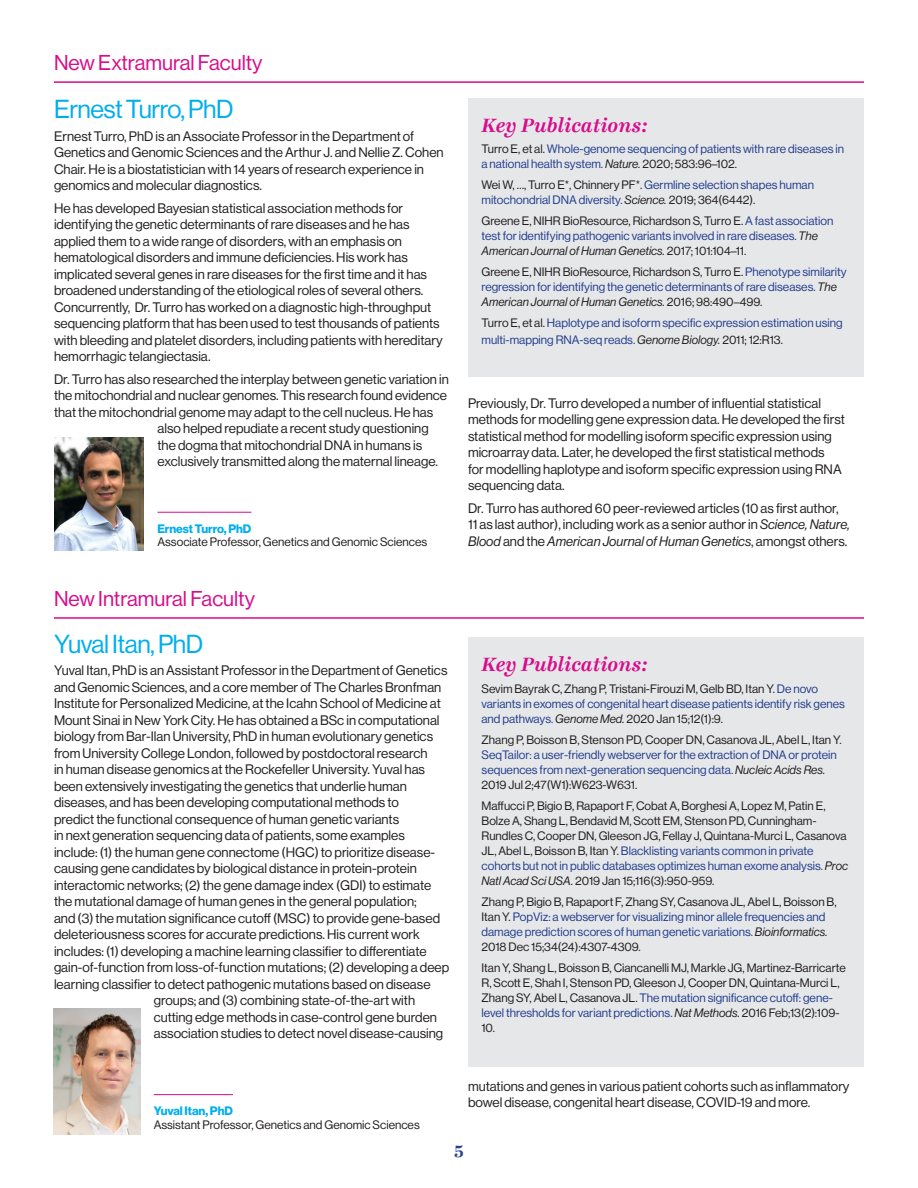
<style>
.page{position:relative;width:918px;height:1188px;background:#fff}
.page>*{position:absolute;margin:0;border:0;box-sizing:border-box;transform-origin:0 0}
.t1{font:25.5px "N Haas Grotesk DS Std 55 Rg";letter-spacing:-.02em;color:#00aeef}
.t2{font:21px "N Haas Grotesk DS Std 55 Rg";color:#d70c8c}
.t3{font:italic 700 21px "Ingeborg";color:#d70c8c}
.t4{font:700 18px "Ingeborg";color:#253f8e}
.t5{font:13.5px/16.5px "N Haas Grotesk DS Std 55 Rg";color:#231f20}
.t6{font:12px/15px "N Haas Grotesk DS Std 55 Rg";color:#253f8e}
.t7{font:12px/15px "N Haas Grotesk DS Std 55 Rg";color:#231f20}
.s1{font-family:"N Haas Grotesk DS Std 75 Bd";color:#00aeef}
.s2{color:#231f20}
.s3{font-family:"N Haas Grotesk DS Std 56 It";color:#231f20}
.s4{font-family:"N Haas Grotesk DS Std 56 It"}
.s5{color:#253f8e}
</style>
<div class="page">
<hr style="left:54px;top:81px;width:810px;height:2px;background:#d70c8c">
<div style="left:468px;top:99px;width:396px;height:278px;background:#e6e7e9"></div>
<hr style="left:158px;top:512px;width:93px;height:1px;background:#d70c8c">
<img style="left:54px;top:438px;width:90px;height:113px">
<hr style="left:154px;top:1094px;width:79px;height:1px;background:#d70c8c">
<img style="left:54px;top:1008px;width:86px;height:126px">
<hr style="left:54px;top:617px;width:810px;height:2px;background:#d70c8c">
<div style="left:468px;top:637px;width:396px;height:430px;background:#e6e7e9"></div>
<p class="t2" style="left:54px;top:51px;width:210px">New Extramural Faculty</p>
<p class="t1" style="left:54px;top:95px;width:181px">Ernest Turro, PhD</p>
<p class="t5" style="left:54px;top:128px;width:391px">Ernest Turro, PhD is an Associate Professor in the Department of Genetics and Genomic Sciences and the Arthur J. and Nellie Z. Cohen Chair. He is a biostatistician with 14 years of research experience in genomics and molecular diagnostics.</p>
<p class="t5" style="left:54px;top:200px;width:390px">He has developed Bayesian statistical association methods for identifying the genetic determinants of rare diseases and he has applied them to a wide range of disorders, with an emphasis on hematological disorders and immune deficiencies. His work has implicated several genes in rare diseases for the first time and it has broadened understanding of the etiological roles of several others.<br>Concurrently, Dr. Turro has worked on a diagnostic high-throughput sequencing platform that has been used to test thousands of patients with bleeding and platelet disorders, including patients with hereditary hemorrhagic telangiectasia.</p>
<p class="t5" style="left:54px;top:371px;width:396px">Dr. Turro has also researched the interplay between genetic variation in</p>
<p class="t5" style="left:54px;top:387px;width:395px">the mitochondrial and nuclear genomes. This research found evidence</p>
<p class="t5" style="left:54px;top:404px;width:381px">that the mitochondrial genome may adapt to the cell nucleus. He has</p>
<p class="t5" style="left:158px;top:420px;width:273px">also helped repudiate a recent study questioning</p>
<p class="t5" style="left:158px;top:437px;width:266px">the dogma that mitochondrial DNA in humans is</p>
<p class="t5" style="left:158px;top:453px;width:282px">exclusively transmitted along the maternal lineage.</p>
<p class="t7" style="left:158px;top:522px;width:271px;line-height:13.5px"><span class="s1">Ernest Turro, PhD<br></span>Associate Professor, Genetics and Genomic Sciences</p>
<p class="t2" style="left:54px;top:587px;width:203px">New Intramural Faculty</p>
<p class="t1" style="left:54px;top:629px;width:151px">Yuval Itan, PhD</p>
<p class="t5" style="left:54px;top:662px;width:395px">Yuval Itan, PhD is an Assistant Professor in the Department of Genetics</p>
<p class="t5" style="left:54px;top:679px;width:389px">and Genomic Sciences, and a core member of The Charles Bronfman</p>
<p class="t5" style="left:54px;top:695px;width:388px">Institute for Personalized Medicine, at the Icahn School of Medicine at</p>
<p class="t5" style="left:54px;top:712px;width:387px">Mount Sinai in New York City. He has obtained a BSc in computational</p>
<p class="t5" style="left:54px;top:728px;width:381px">biology from Bar-Ilan University, PhD in human evolutionary genetics</p>
<p class="t5" style="left:54px;top:745px;width:375px">from University College London, followed by postdoctoral research</p>
<p class="t5" style="left:54px;top:761px;width:373px">in human disease genomics at the Rockefeller University. Yuval has</p>
<p class="t5" style="left:54px;top:778px;width:354px">been extensively investigating the genetics that underlie human</p>
<p class="t5" style="left:54px;top:794px;width:347px">diseases, and has been developing computational methods to</p>
<p class="t5" style="left:54px;top:811px;width:347px">predict the functional consequence of human genetic variants</p>
<p class="t5" style="left:54px;top:827px;width:352px">in next generation sequencing data of patients, some examples</p>
<p class="t5" style="left:54px;top:844px;width:383px">include: (1) the human gene connectome (HGC) to prioritize disease-</p>
<p class="t5" style="left:54px;top:860px;width:364px">causing gene candidates by biological distance in protein-protein</p>
<p class="t5" style="left:54px;top:877px;width:379px">interactomic networks; (2) the gene damage index (GDI) to estimate</p>
<p class="t5" style="left:54px;top:893px;width:364px">the mutational damage of human genes in the general population;</p>
<p class="t5" style="left:54px;top:910px;width:388px">and (3) the mutation significance cutoff (MSC) to provide gene-based</p>
<p class="t5" style="left:54px;top:926px;width:367px">deleteriousness scores for accurate predictions. His current work</p>
<p class="t5" style="left:54px;top:943px;width:374px">includes: (1) developing a machine learning classifier to differentiate</p>
<p class="t5" style="left:54px;top:959px;width:397px">gain-of-function from loss-of-function mutations; (2) developing a deep</p>
<p class="t5" style="left:54px;top:976px;width:378px">learning classifier to detect pathogenic mutations based on disease</p>
<p class="t5" style="left:154px;top:992px;width:263px">groups; and (3) combining state-of-the-art with</p>
<p class="t5" style="left:154px;top:1009px;width:285px">cutting edge methods in case-control gene burden</p>
<p class="t5" style="left:154px;top:1025px;width:291px">association studies to detect novel disease-causing</p>
<p class="t7" style="left:154px;top:1104px;width:267px;line-height:13.5px"><span class="s1">Yuval Itan, PhD<br></span>Assistant Professor, Genetics and Genomic Sciences</p>
<p class="t3" style="left:482px;top:113px;width:168px">Key Publications:</p>
<p class="t6" style="left:482px;top:142px;width:364px"><span class="s2">Turro E, et al.</span> Whole-genome sequencing of patients with rare diseases in a national health system. <span class="s3">Nature.</span> <span class="s2">2020; 583:96–102.</span></p>
<p class="t6" style="left:482px;top:178px;width:334px"><span class="s2">Wei W, …, Turro E*, Chinnery PF*.</span> Germline selection shapes human mitochondrial DNA diversity. <span class="s3">Science.</span> <span class="s2">2019; 364(6442).</span></p>
<p class="t6" style="left:482px;top:214px;width:353px"><span class="s2">Greene E, NIHR BioResource, Richardson S, Turro E.</span> A fast association test for identifying pathogenic variants involved in rare diseases. <span class="s3">The<br>American Journal of Human Genetics.</span> <span class="s2">2017; 101:104–11.</span></p>
<p class="t6" style="left:482px;top:265px;width:367px"><span class="s2">Greene E, NIHR BioResource, Richardson S, Turro E.</span> Phenotype similarity regression for identifying the genetic determinants of rare diseases. <span class="s3">The<br>American Journal of Human Genetics.</span> <span class="s2">2016; 98:490–499.</span></p>
<p class="t6" style="left:482px;top:315px;width:363px;line-height:16.5px"><span class="s2">Turro E, et al.</span> Haplotype and isoform specific expression estimation using multi-mapping RNA-seq reads. <span class="s3">Genome Biology.</span> <span class="s2">2011; 12:R13.</span></p>
<p class="t5" style="left:468px;top:395px;width:378px">Previously, Dr. Turro developed a number of influential statistical methods for modelling gene expression data. He developed the first statistical method for modelling isoform specific expression using microarray data. Later, he developed the first statistical methods<br>for modelling haplotype and isoform specific expression using RNA sequencing data.</p>
<p class="t5" style="left:468px;top:500px;width:383px">Dr. Turro has authored 60 peer-reviewed articles (10 as first author,<br>11 as last author), including work as a senior author in <span class="s4">Science, Nature,<br>Blood</span> and the <span class="s4">American Journal of Human Genetics</span>, amongst others.</p>
<p class="t3" style="left:482px;top:652px;width:168px">Key Publications:</p>
<p class="t6" style="left:482px;top:681px;width:365px"><span class="s2">Sevim Bayrak C, Zhang P, Tristani-Firouzi M, Gelb BD, Itan Y.</span> De novo variants in exomes of congenital heart disease patients identify risk genes and pathways. <span class="s3">Genome Med.</span> <span class="s2">2020 Jan 15;12(1):9.</span></p>
<p class="t6" style="left:482px;top:732px;width:362px"><span class="s2">Zhang P, Boisson B, Stenson PD, Cooper DN, Casanova JL, Abel L, Itan Y.<br></span>SeqTailor: a user-friendly webserver for the extraction of DNA or protein sequences from next-generation sequencing data. <span class="s3">Nucleic Acids Res.<br></span><span class="s2">2019 Jul 2;47(W1):W623-W631.</span></p>
<p class="t7" style="left:482px;top:798px;width:368px">Maffucci P, Bigio B, Rapaport F, Cobat A, Borghesi A, Lopez M, Patin E, Bolze A, Shang L, Bendavid M, Scott EM, Stenson PD, Cunningham-Rundles C, Cooper DN, Gleeson JG, Fellay J, Quintana-Murci L, Casanova JL, Abel L, Boisson B, Itan Y. <span class="s5">Blacklisting variants common in private cohorts but not in public databases optimizes human exome analysis.</span> <span class="s4">Proc Natl Acad Sci USA.</span> 2019 Jan 15;116(3):950-959.</p>
<p class="t6" style="left:482px;top:894px;width:357px"><span class="s2">Zhang P, Bigio B, Rapaport F, Zhang SY, Casanova JL, Abel L, Boisson B, Itan Y.</span> PopViz: a webserver for visualizing minor allele frequencies and damage prediction scores of human genetic variations. <span class="s3">Bioinformatics.<br></span><span class="s2">2018 Dec 15;34(24):4307-4309.</span></p>
<p class="t7" style="left:482px;top:960px;width:366px">Itan Y, Shang L, Boisson B, Ciancanelli MJ, Markle JG, Martinez-Barricarte R, Scott E, Shah I, Stenson PD, Gleeson J, Cooper DN, Quintana-Murci L, Zhang SY, Abel L, Casanova JL. <span class="s5">The mutation significance cutoff: gene&shy;level thresholds for variant predictions.</span> <span class="s4">Nat Methods.</span> 2016 Feb;13(2):109- 10.</p>
<p class="t5" style="left:468px;top:1078px;width:383px">mutations and genes in various patient cohorts such as inflammatory bowel disease, congenital heart disease, COVID-19 and more.</p>
<h3 class="t4" style="left:454px;top:1140px;width:11px">5</h3>
</div>
